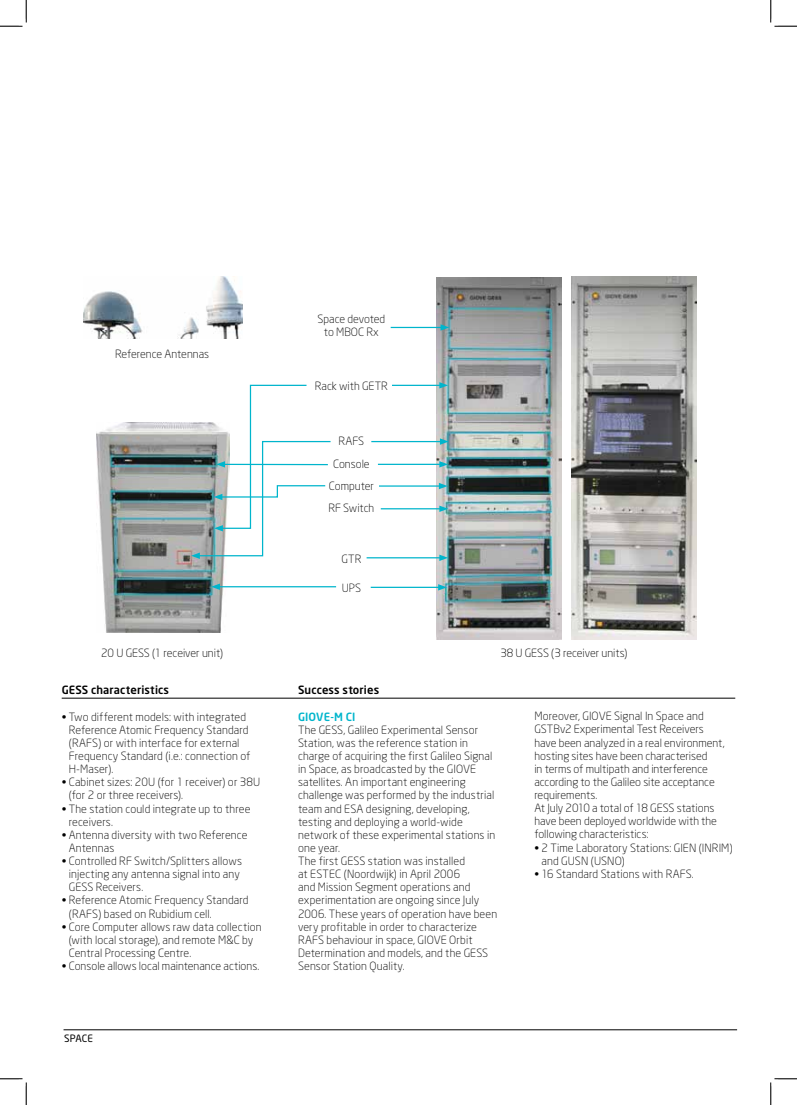
<style>
.page{position:relative;width:797px;height:1105px;background:#fff}
.page>*{position:absolute;margin:0;border:0;box-sizing:border-box;transform-origin:0 0}
.t1{font:300 11.25px/13.1px "Neo Sans";letter-spacing:.005em;color:#000}
.t2{font:500 11.25px "Neo Sans";letter-spacing:.01em;color:#000}
.t3{font:500 11.25px "Neo Sans";letter-spacing:.005em;color:#00b5cc}
.t4{font:10px "Neo Sans";color:#000}
</style>
<div class="page">
<hr style="left:62px;top:698px;width:673px;height:1px;background:#000">
<hr style="left:64px;top:1029px;width:673px;height:1px;background:#000">
<img style="left:84px;top:277px;width:158px;height:62px">
<img style="left:436px;top:277px;width:125px;height:362px">
<img style="left:571px;top:277px;width:125px;height:363px">
<img style="left:97px;top:422px;width:132px;height:211px">
<hr style="left:391px;top:327px;width:51px;height:1px;background:#00b5cc">
<svg style="left:440px;top:324px;width:9px;height:7px"></svg>
<hr style="left:392px;top:385px;width:49px;height:1px;background:#00b5cc">
<svg style="left:439px;top:382px;width:9px;height:6px"></svg>
<hr style="left:371px;top:441px;width:71px;height:1px;background:#00b5cc">
<svg style="left:440px;top:438px;width:8px;height:7px"></svg>
<hr style="left:378px;top:464px;width:63px;height:1px;background:#00b5cc">
<svg style="left:439px;top:461px;width:9px;height:6px"></svg>
<hr style="left:379px;top:485px;width:62px;height:2px;background:#00b5cc">
<svg style="left:439px;top:483px;width:8px;height:6px"></svg>
<hr style="left:218px;top:586px;width:118px;height:1px;background:#00b5cc">
<svg style="left:211px;top:583px;width:9px;height:7px"></svg>
<hr style="left:371px;top:587px;width:69px;height:1px;background:#00b5cc">
<svg style="left:438px;top:584px;width:9px;height:6px"></svg>
<hr style="left:381px;top:508px;width:60px;height:1px;background:#00b5cc">
<svg style="left:439px;top:506px;width:9px;height:6px"></svg>
<hr style="left:366px;top:557px;width:75px;height:1px;background:#00b5cc">
<svg style="left:439px;top:555px;width:9px;height:6px"></svg>
<svg style="left:191px;top:384px;width:140px;height:175px"></svg>
<svg style="left:0;top:0;width:27px;height:27px"></svg>
<svg style="left:0;top:1078px;width:27px;height:27px"></svg>
<svg style="left:770px;top:0;width:27px;height:27px"></svg>
<svg style="left:770px;top:1078px;width:27px;height:27px"></svg>
<p class="t1" style="left:115px;top:347px;width:96px">Reference Antennas</p>
<p class="t1" style="left:317px;top:312px;width:69px;text-align:center">Space devoted to MBOC Rx</p>
<p class="t1" style="left:315px;top:379px;width:75px">Rack with GETR</p>
<p class="t1" style="left:338px;top:434px;width:27px">RAFS</p>
<p class="t1" style="left:329px;top:479px;width:47px">Computer</p>
<p class="t1" style="left:333px;top:457px;width:38px">Console</p>
<p class="t1" style="left:328px;top:502px;width:47px">RF Switch</p>
<p class="t1" style="left:341px;top:552px;width:21px">GTR</p>
<p class="t1" style="left:342px;top:581px;width:21px">UPS</p>
<p class="t1" style="left:101px;top:646px;width:123px">20 U GESS (1 receiver unit)</p>
<p class="t1" style="left:500px;top:646px;width:129px">38 U GESS (3 receiver units)</p>
<p class="t2" style="left:62px;top:683px;width:109px">GESS characteristics</p>
<p class="t1" style="left:69px;top:710px;width:183px;text-indent:-7px">• Two different models: with integrated Reference Atomic Frequency Standard (RAFS) or with interface for external Frequency Standard (i.e.: connection of H-Maser).</p>
<p class="t1" style="left:69px;top:775px;width:193px;text-indent:-7px">• Cabinet sizes: 20U (for 1 receiver) or 38U (for 2 or three receivers).</p>
<p class="t1" style="left:69px;top:802px;width:183px;text-indent:-7px">• The station could integrate up to three receivers.</p>
<p class="t1" style="left:69px;top:828px;width:180px;text-indent:-7px">• Antenna diversity with two Reference<br>Antennas</p>
<p class="t1" style="left:69px;top:854px;width:175px;text-indent:-7px">• Controlled RF Switch/Splitters allows injecting any antenna signal into any<br>GESS Receivers.</p>
<p class="t1" style="left:69px;top:894px;width:181px;text-indent:-7px">• Reference Atomic Frequency Standard (RAFS) based on Rubidium cell.</p>
<p class="t1" style="left:69px;top:920px;width:194px;text-indent:-7px">• Core Computer allows raw data collection (with local storage), and remote M&amp;C by<br>Central Processing Centre.</p>
<p class="t1" style="left:62px;top:959px;width:199px">• Console allows local maintenance actions.</p>
<p class="t4" style="left:64px;top:1033px;width:7px">SPACE</p>
<p class="t2" style="left:298px;top:683px;width:83px">Success stories</p>
<p class="t3" style="left:298px;top:709px;width:59px">GIOVE-M CI</p>
<p class="t1" style="left:298px;top:723px;width:201px">The GESS, Galileo Experimental Sensor Station, was the reference station in charge of acquiring the first Galileo Signal in Space, as broadcasted by the GIOVE satellites. An important engineering challenge was performed by the industrial team and ESA designing, developing, testing and deploying a world-wide network of these experimental stations in one year.<br>The first GESS station was installed<br>at ESTEC (Noordwijk) in April 2006<br>and Mission Segment operations and experimentation are ongoing since July 2006. These years of operation have been very profitable in order to characterize RAFS behaviour in space, GIOVE Orbit Determination and models, and the GESS Sensor Station Quality.</p>
<p class="t1" style="left:534px;top:709px;width:192px">Moreover, GIOVE Signal In Space and GSTBv2 Experimental Test Receivers have been analyzed in a real environment, hosting sites have been characterised<br>in terms of multipath and interference according to the Galileo site acceptance requirements.<br>At July 2010 a total of 18 GESS stations have been deployed worldwide with the following characteristics:</p>
<p class="t1" style="left:541px;top:841px;width:193px;text-indent:-7px">• 2 Time Laboratory Stations: GIEN (INRIM) and GUSN (USNO)</p>
<p class="t1" style="left:534px;top:867px;width:161px">• 16 Standard Stations with RAFS.</p>
</div>
